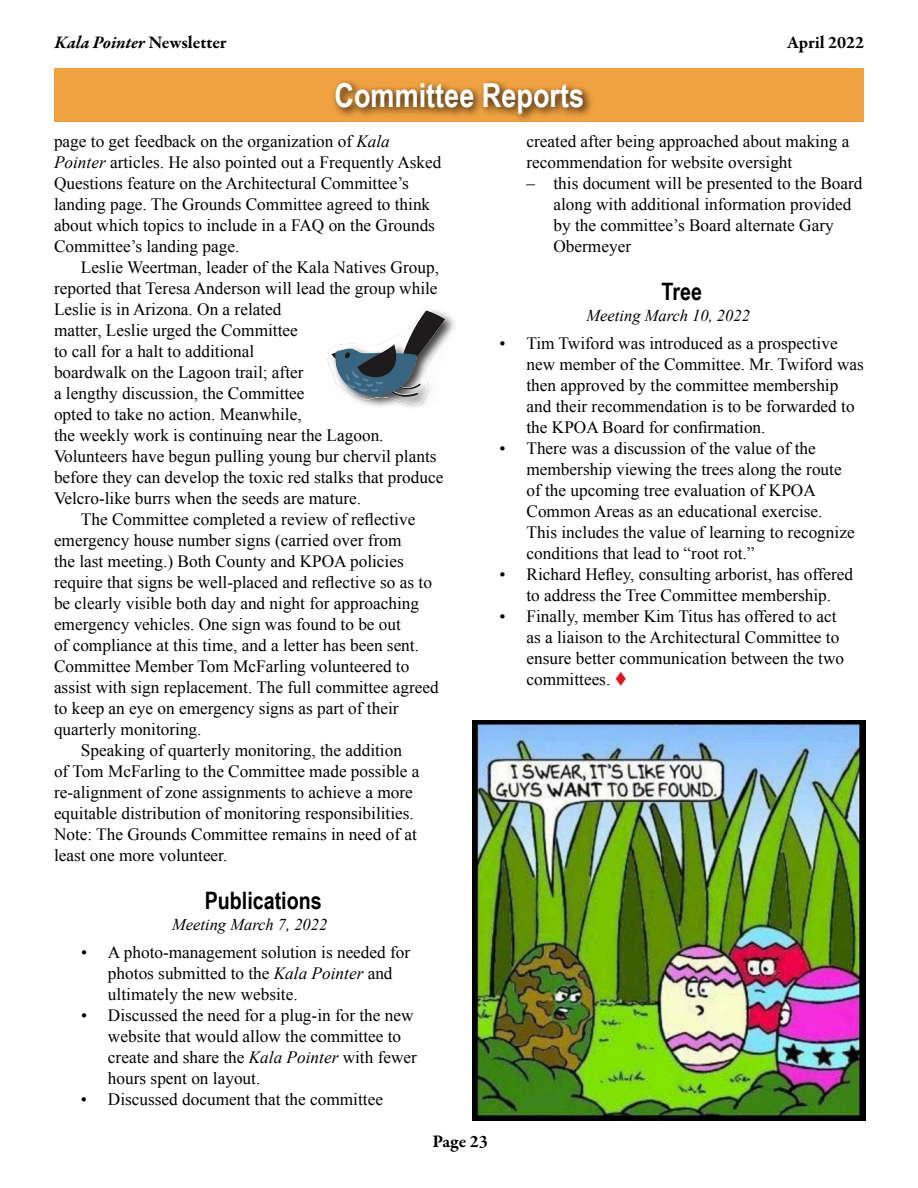
<style>
.page{position:relative;width:918px;height:1188px;background:#fff}
.page>*{position:absolute;margin:0;border:0;box-sizing:border-box;transform-origin:0 0}
.t1{font:700 33px "Arial Narrow";color:#fff}
.t2{font:700 24px "Arial Narrow";color:#000}
.t3{font:italic 700 18px "Garamond Premr Pro";color:#000}
.t4{font:700 18px "Garamond Premr Pro";color:#000}
.t5{font:17.25px/21px "Times New Roman";color:#000}
.t6{font:italic 16.5px "Times New Roman";color:#000}
.s1{font-style:normal}
.s2{font-style:italic}
.s3{color:#d71920}
</style>
<div class="page">
<div style="left:54px;top:68px;width:810px;height:54px;background:#f0a241"></div>
<div style="left:331px;top:78px;width:263px;height:46px;background:#000;opacity:.85"></div>
<img style="left:473px;top:720px;width:392px;height:401px">
<div style="left:326px;top:307px;width:133px;height:101px;background:#000;opacity:.75"></div>
<img style="left:327px;top:309px;width:120px;height:68px">
<p class="t3" style="left:54px;top:31px;width:174px">Kala Pointer <span class="s1">Newsletter</span></p>
<p class="t4" style="left:787px;top:31px;width:79px">April 2022</p>
<h1 class="t1" style="left:335px;top:70px;width:251px">Committee Reports</h1>
<p class="t5" style="left:54px;top:130px;width:389px">page to get feedback on the organization of <span class="s2">Kala Pointer</span> articles. He also pointed out a Frequently Asked Questions feature on the Architectural Committee’s landing page. The Grounds Committee agreed to think about which topics to include in a FAQ on the Grounds Committee’s landing page.</p>
<p class="t5" style="left:81px;top:256px;width:360px">Leslie Weertman, leader of the Kala Natives Group,</p>
<p class="t5" style="left:54px;top:277px;width:385px">reported that Teresa Anderson will lead the group while</p>
<p class="t5" style="left:54px;top:298px;width:229px">Leslie is in Arizona. On a related</p>
<p class="t5" style="left:54px;top:319px;width:245px">matter, Leslie urged the Committee</p>
<p class="t5" style="left:54px;top:340px;width:202px">to call for a halt to additional</p>
<p class="t5" style="left:54px;top:361px;width:251px">boardwalk on the Lagoon trail; after</p>
<p class="t5" style="left:54px;top:382px;width:252px">a lengthy discussion, the Committee</p>
<p class="t5" style="left:54px;top:403px;width:249px">opted to take no action. Meanwhile,</p>
<p class="t5" style="left:54px;top:424px;width:331px">the weekly work is continuing near the Lagoon.</p>
<p class="t5" style="left:54px;top:445px;width:384px">Volunteers have begun pulling young bur chervil plants</p>
<p class="t5" style="left:54px;top:466px;width:391px">before they can develop the toxic red stalks that produce</p>
<p class="t5" style="left:54px;top:487px;width:309px">Velcro-like burrs when the seeds are mature.</p>
<p class="t5" style="left:81px;top:508px;width:336px">The Committee completed a review of reflective</p>
<p class="t5" style="left:54px;top:529px;width:349px">emergency house number signs (carried over from</p>
<p class="t5" style="left:54px;top:550px;width:351px">the last meeting.) Both County and KPOA policies</p>
<p class="t5" style="left:54px;top:571px;width:379px">require that signs be well-placed and reflective so as to</p>
<p class="t5" style="left:54px;top:592px;width:367px">be clearly visible both day and night for approaching</p>
<p class="t5" style="left:54px;top:613px;width:349px">emergency vehicles. One sign was found to be out</p>
<p class="t5" style="left:54px;top:634px;width:367px">of compliance at this time, and a letter has been sent.</p>
<p class="t5" style="left:54px;top:655px;width:357px">Committee Member Tom McFarling volunteered to</p>
<p class="t5" style="left:54px;top:676px;width:386px">assist with sign replacement. The full committee agreed</p>
<p class="t5" style="left:54px;top:697px;width:346px">to keep an eye on emergency signs as part of their</p>
<p class="t5" style="left:54px;top:718px;width:149px">quarterly monitoring.</p>
<p class="t5" style="left:81px;top:739px;width:323px">Speaking of quarterly monitoring, the addition</p>
<p class="t5" style="left:54px;top:760px;width:367px">of Tom McFarling to the Committee made possible a</p>
<p class="t5" style="left:54px;top:781px;width:360px">re-alignment of zone assignments to achieve a more</p>
<p class="t5" style="left:54px;top:802px;width:361px">equitable distribution of monitoring responsibilities.</p>
<p class="t5" style="left:54px;top:823px;width:364px">Note: The Grounds Committee remains in need of at</p>
<p class="t5" style="left:54px;top:844px;width:175px">least one more volunteer.</p>
<h2 class="t2" style="left:205px;top:882px;width:119px">Publications</h2>
<p class="t6" style="left:172px;top:913px;width:157px">Meeting March 7, 2022</p>
<p class="t5" style="left:108px;top:941px;width:304px;text-indent:-27px">• A photo-management solution is needed for photos submitted to the <span class="s2">Kala Pointer</span> and ultimately the new website.</p>
<p class="t5" style="left:108px;top:1004px;width:310px;text-indent:-27px">• Discussed the need for a plug-in for the new website that would allow the committee to create and share the <span class="s2">Kala Pointer</span> with fewer hours spent on layout.</p>
<p class="t5" style="left:81px;top:1088px;width:304px">• Discussed document that the committee</p>
<p class="t4" style="left:432px;top:1131px;width:57px">Page 23</p>
<p class="t5" style="left:526px;top:130px;width:324px">created after being approached about making a recommendation for website oversight</p>
<p class="t5" style="left:553px;top:172px;width:311px;text-indent:-27px">– this document will be presented to the Board along with additional information provided by the committee’s Board alternate Gary Obermeyer</p>
<h2 class="t2" style="left:662px;top:273px;width:42px">Tree</h2>
<p class="t6" style="left:587px;top:304px;width:165px">Meeting March 10, 2022</p>
<p class="t5" style="left:526px;top:332px;width:339px;text-indent:-27px">• Tim Twiford was introduced as a prospective new member of the Committee. Mr. Twiford was then approved by the committee membership and their recommendation is to be forwarded to the KPOA Board for confirmation.</p>
<p class="t5" style="left:526px;top:437px;width:330px;text-indent:-27px">• There was a discussion of the value of the membership viewing the trees along the route of the upcoming tree evaluation of KPOA Common Areas as an educational exercise.<br>This includes the value of learning to recognize conditions that lead to “root rot.”</p>
<p class="t5" style="left:500px;top:563px;width:355px;text-align:center">• Richard Hefley, consulting arborist, has offered to address the Tree Committee membership.</p>
<p class="t5" style="left:526px;top:605px;width:319px;text-indent:-27px">• Finally, member Kim Titus has offered to act as a liaison to the Architectural Committee to ensure better communication between the two committees. <span class="s3">▼</span></p>
</div>
